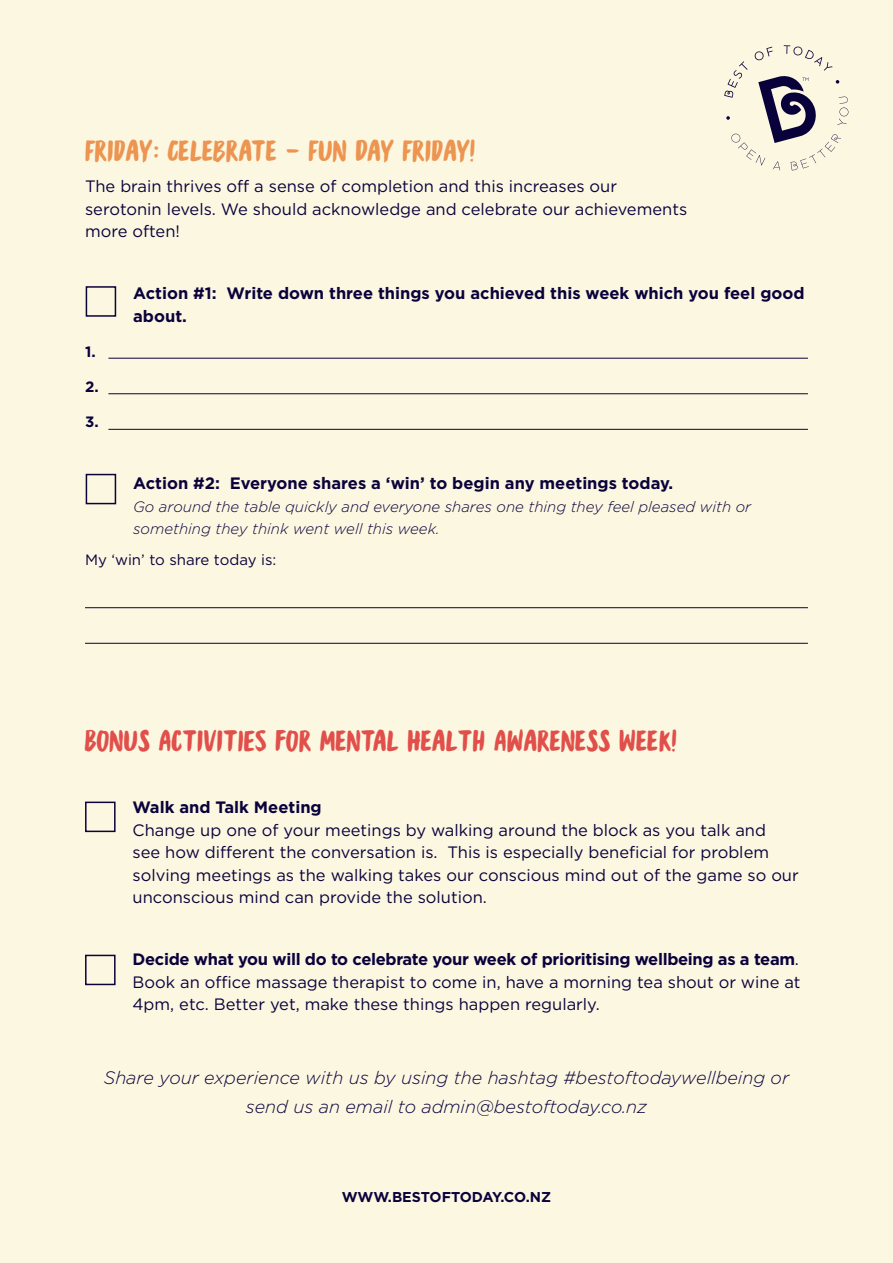
<style>
.page{position:relative;width:893px;height:1263px;background:#fbf7e1}
.page>*{position:absolute;margin:0;border:0;box-sizing:border-box;transform-origin:0 0}
.Week_theme_header{font:31.5px "Instaquote Sicks And Stones";color:#e14f4b}
.Week_theme_header-2{font:31.5px "Instaquote Sicks And Stones";color:#ec9450}
.t1{font:italic 300 18px/28.5px "Gotham";color:#0b023c;text-align:center}
.t2{font:16.5px/22.5px "Gotham";color:#0b023c}
.t3{font:700 16.5px/22.5px "Gotham";color:#0b023c}
.t4{font:italic 300 15px/22.5px "Gotham";color:#0b023c}
.t5{font:15px "Gotham";color:#0b023c}
.t6{font:700 15px "Gotham";color:#0b023c}
.t7{font:700 14.25px "Gotham";letter-spacing:-.01em;color:#0b023c}
.s1{font-weight:700}
</style>
<div class="page">
<svg style="left:724px;top:45px;width:124px;height:125px"></svg>
<hr style="left:108px;top:358px;width:700px;height:1px;background:#0b023c">
<hr style="left:108px;top:393px;width:700px;height:1px;background:#0b023c">
<hr style="left:108px;top:429px;width:700px;height:1px;background:#0b023c">
<hr style="left:85px;top:607px;width:723px;height:1px;background:#0b023c">
<hr style="left:85px;top:643px;width:723px;height:1px;background:#0b023c">
<div style="left:86px;top:286px;width:30px;height:31px;border:2px solid #0b023c"></div>
<div style="left:86px;top:474px;width:30px;height:30px;border:2px solid #0b023c"></div>
<div style="left:85px;top:801px;width:31px;height:31px;border:2px solid #0b023c"></div>
<div style="left:85px;top:955px;width:31px;height:30px;border:2px solid #0b023c"></div>
<p class="Week_theme_header-2" style="left:85px;top:133px;width:392px">FRIDAY: CELEBRATE - FUN DAY FRIDAY!</p>
<p class="t2" style="left:85px;top:175px;width:604px">The brain thrives off a sense of completion and this increases our serotonin levels. We should acknowledge and celebrate our achievements more often!</p>
<p class="t6" style="left:85px;top:342px;width:12px">1.</p>
<p class="t6" style="left:85px;top:377px;width:15px">2.</p>
<p class="t6" style="left:85px;top:412px;width:15px">3.</p>
<p class="t3" style="left:133px;top:282px;width:673px">Action #1: Write down three things you achieved this week which you feel good about.</p>
<p class="t3" style="left:133px;top:472px;width:542px">Action #2: Everyone shares a ‘win’ to begin any meetings today.</p>
<p class="t4" style="left:133px;top:495px;width:619px">Go around the table quickly and everyone shares one thing they feel pleased with or something they think went well this week.</p>
<p class="t5" style="left:85px;top:551px;width:193px">My ‘win’ to share today is:</p>
<p class="Week_theme_header" style="left:85px;top:723px;width:594px">BONUS ACTIVITIES FOR MENTAL HEALTH AWARENESS WEEK!</p>
<p class="t2" style="left:133px;top:796px;width:668px"><span class="s1">Walk and Talk Meeting<br></span>Change up one of your meetings by walking around the block as you talk and<br>see how different the conversation is. This is especially beneficial for problem solving meetings as the walking takes our conscious mind out of the game so our unconscious mind can provide the solution.</p>
<p class="t2" style="left:133px;top:948px;width:669px;text-align:justify"><span class="s1">Decide what you will do to celebrate your week of prioritising wellbeing as a team</span>.<br>Book an office massage therapist to come in, have a morning tea shout or wine at 4pm, etc. Better yet, make these things happen regularly.</p>
<p class="t1" style="left:104px;top:1063px;width:687px">Share your experience with us by using the hashtag #bestoftodaywellbeing or send us an email to admin@bestoftoday.co.nz</p>
<p class="t7" style="left:342px;top:1187px;width:211px">WWW.BESTOFTODAY.CO.NZ</p>
</div>
